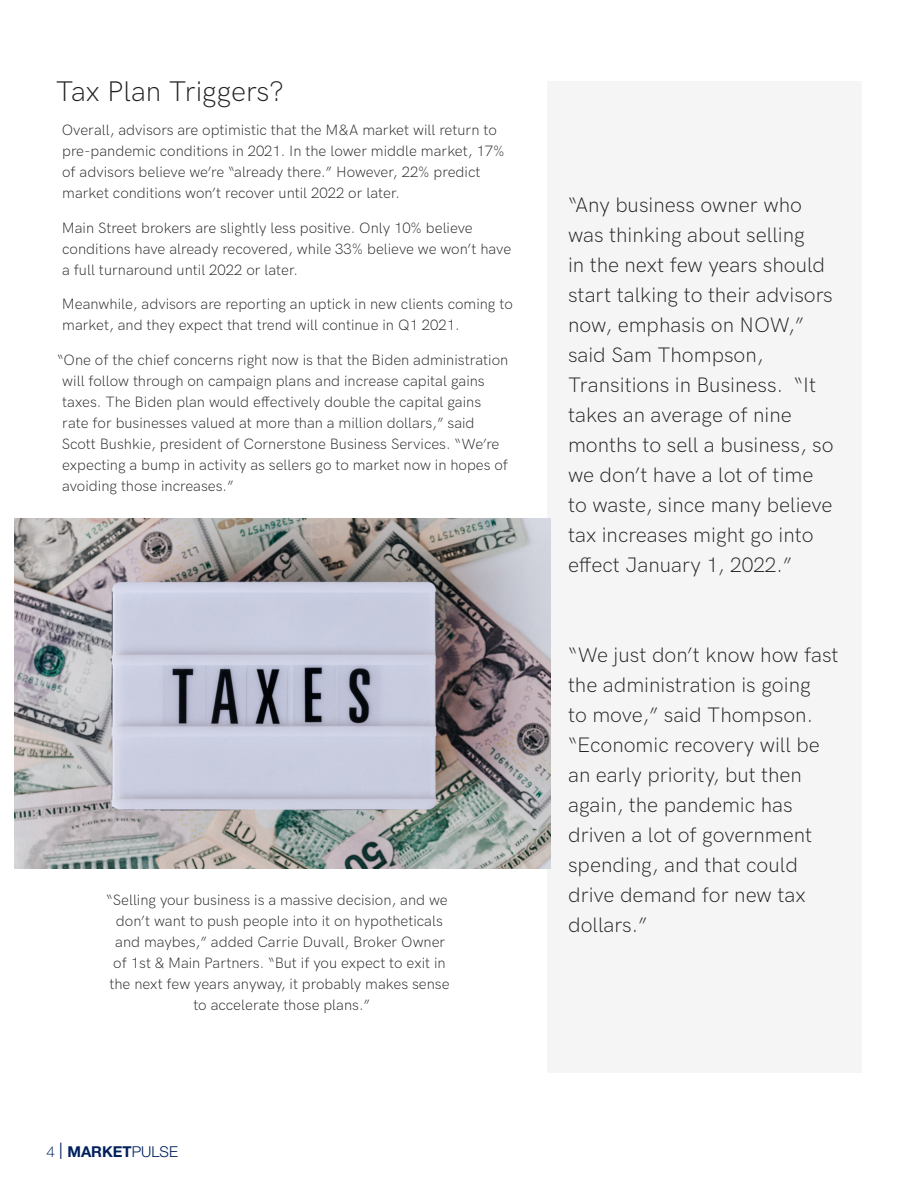
<style>
.page{position:relative;width:918px;height:1188px;background:#fff}
.page>*{position:absolute;margin:0;border:0;box-sizing:border-box;transform-origin:0 0}
.t1{font:300 28.5px "HK Grotesk";color:#231f20}
.body{font:300 21px/30px "HK Grotesk";color:#231f20}
.t2{font:300 15px/21px "HK Grotesk";color:#231f20}
.t3{font:700 15px "Helvetica Neue LT Std";color:#00215c}
.s1{font-family:"HK Grotesk";font-weight:300}
.s2{font-family:"Bebas Neue";font-weight:400;font-size:20.7px}
.s3{font-weight:300}
</style>
<div class="page">
<div style="left:548px;top:81px;width:314px;height:991px;background:#f5f5f6"></div>
<img style="left:14px;top:518px;width:537px;height:350px">
<p class="t1" style="left:56px;top:70px;width:230px">Tax Plan Triggers?</p>
<p class="t2" style="left:62px;top:119px;width:444px">Overall, advisors are optimistic that the M&amp;A market will return to pre-pandemic conditions in 2021. In the lower middle market, 17% of advisors believe we’re “already there.” However, 22% predict market conditions won’t recover until 2022 or later.</p>
<p class="t2" style="left:62px;top:216px;width:451px">Main Street brokers are slightly less positive. Only 10% believe conditions have already recovered, while 33% believe we won’t have a full turnaround until 2022 or later.</p>
<p class="t2" style="left:62px;top:293px;width:453px">Meanwhile, advisors are reporting an uptick in new clients coming to market, and they expect that trend will continue in Q1 2021.</p>
<p class="t2" style="left:62px;top:348px;width:448px;text-indent:-5px">“One of the chief concerns right now is that the Biden administration will follow through on campaign plans and increase capital gains taxes. The Biden plan would effectively double the capital gains rate for businesses valued at more than a million dollars,” said Scott Bushkie, president of Cornerstone Business Services. “We’re expecting a bump in activity as sellers go to market now in hopes of avoiding those increases.”</p>
<p class="t2" style="left:106px;top:888px;width:345px;text-align:center">“Selling your business is a massive decision, and we don’t want to push people into it on hypotheticals and maybes,” added Carrie Duvall, Broker Owner of 1st &amp; Main Partners. “But if you expect to exit in the next few years anyway, it probably makes sense to accelerate those plans.”</p>
<p class="t3" style="left:46px;top:1142px;width:133px"><span class="s1">4</span> <span class="s2">|</span> MARKET<span class="s3">PULSE</span></p>
<p class="body" style="left:568px;top:189px;width:267px">“Any business owner who was thinking about selling<br>in the next few years should start talking to their advisors now, emphasis on NOW,” said Sam Thompson,<br>Transitions in Business. “It takes an average of nine months to sell a business, so we don’t have a lot of time to waste, since many believe tax increases might go into effect January 1, 2022.”</p>
<p class="body" style="left:568px;top:639px;width:272px">“We just don’t know how fast the administration is going<br>to move,” said Thompson. “Economic recovery will be an early priority, but then again, the pandemic has driven a lot of government spending, and that could drive demand for new tax dollars.”</p>
</div>
